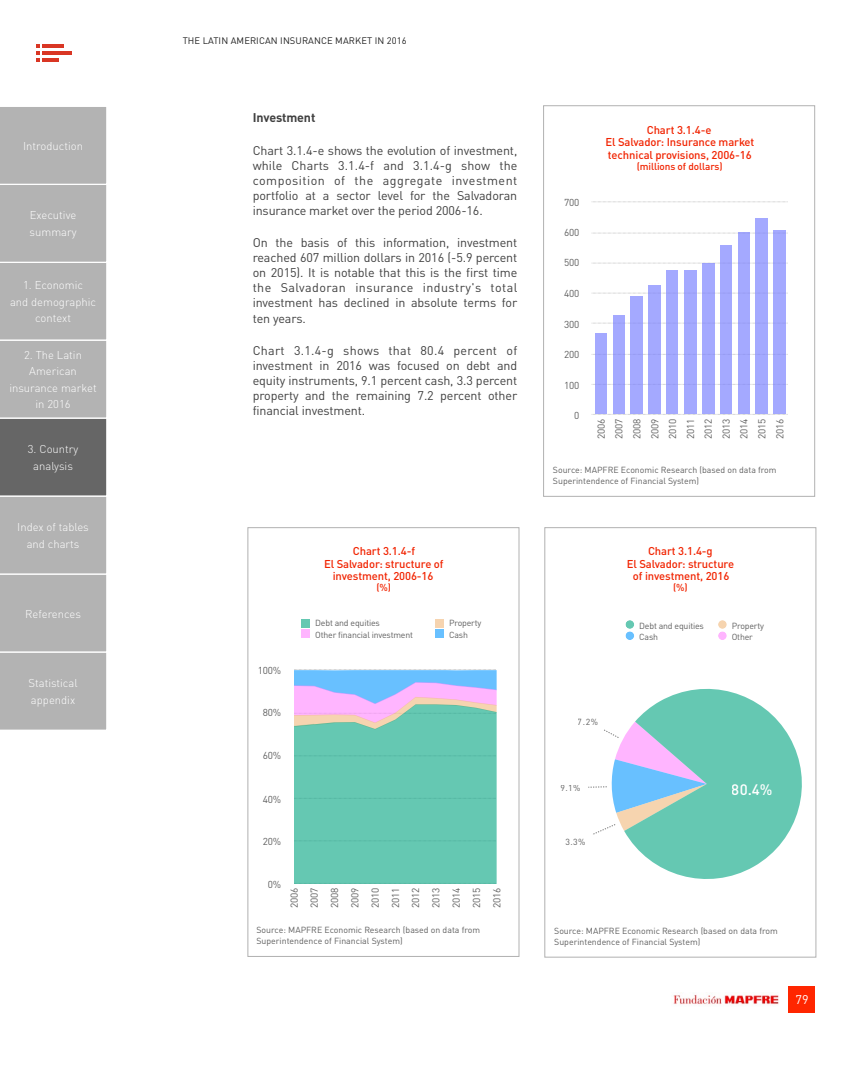
<style>
.page{position:relative;width:851px;height:1067px;background:#fff}
.page>*{position:absolute;margin:0;border:0;box-sizing:border-box;transform-origin:0 0}
.t1{font:500 15px "DIN Pro";color:#fff}
.t2{font:12.5px/15px "DIN Pro";letter-spacing:-.01em;color:#404040;text-align:justify}
.t3{font:700 12.5px "DIN Pro";letter-spacing:-.01em;color:#404040}
.t4{font:12.5px "DIN Pro";color:#fff}
.t5{font:500 11.25px/12.5px "DIN Pro";letter-spacing:-.01em;color:#f12402;text-align:center}
.t6{font:300 11.25px/16.2px "DIN Pro";color:#fff;text-align:center}
.t7{font:10px/17.9px "DIN Pro";letter-spacing:-.02em;color:#5f5f5f;text-align:justify}
.t8{font:500 10px "DIN Pro";letter-spacing:-.01em;color:#f12402}
.t9{font:9.38px "DIN Pro";letter-spacing:.01em;color:#212121}
.t10{font:8.75px/11.2px "DIN Pro";color:#5f5f5f}
.t11{font:8.75px "DIN Pro";letter-spacing:-.02em;color:#5f5f5f}
</style>
<div class="page">
<div style="left:788px;top:986px;width:26px;height:26px;background:#ff2600"></div>
<img style="left:673px;top:992px;width:106px;height:13px">
<div style="left:543px;top:105px;width:272px;height:392px;border:1px solid #a9a9a9"></div>
<svg style="left:591px;top:414px;width:197px;height:1px"></svg>
<svg style="left:591px;top:384px;width:197px;height:1px"></svg>
<svg style="left:591px;top:354px;width:197px;height:1px"></svg>
<svg style="left:591px;top:323px;width:197px;height:1px"></svg>
<svg style="left:591px;top:293px;width:197px;height:1px"></svg>
<svg style="left:591px;top:263px;width:197px;height:1px"></svg>
<svg style="left:591px;top:233px;width:197px;height:1px"></svg>
<svg style="left:593px;top:202px;width:192px;height:1px"></svg>
<div style="left:595px;top:334px;width:11px;height:80px;background:#a4a9ff"></div>
<div style="left:613px;top:315px;width:11px;height:99px;background:#a4a9ff"></div>
<div style="left:630px;top:296px;width:13px;height:118px;background:#a4a9ff"></div>
<div style="left:648px;top:285px;width:12px;height:129px;background:#a4a9ff"></div>
<div style="left:666px;top:270px;width:12px;height:144px;background:#a4a9ff"></div>
<div style="left:684px;top:270px;width:12px;height:144px;background:#a4a9ff"></div>
<div style="left:701px;top:264px;width:13px;height:150px;background:#a4a9ff"></div>
<div style="left:720px;top:245px;width:11px;height:169px;background:#a4a9ff"></div>
<div style="left:738px;top:232px;width:11px;height:182px;background:#a4a9ff"></div>
<div style="left:755px;top:219px;width:13px;height:195px;background:#a4a9ff"></div>
<div style="left:773px;top:230px;width:12px;height:184px;background:#a4a9ff"></div>
<div style="left:544px;top:527px;width:272px;height:430px;border:1px solid #a9a9a9"></div>
<div style="left:247px;top:527px;width:272px;height:430px;border:1px solid #a9a9a9"></div>
<svg style="left:294px;top:669px;width:202px;height:35px;background:#a9bdfa"></svg>
<svg style="left:294px;top:704px;width:202px;height:180px;background:#6ec7b4"></svg>
<div style="left:301px;top:619px;width:9px;height:8px;background:#65c8b2"></div>
<div style="left:435px;top:619px;width:9px;height:8px;background:#f6d4b0"></div>
<div style="left:301px;top:629px;width:9px;height:8px;background:#ffb5ff"></div>
<div style="left:435px;top:629px;width:9px;height:8px;background:#68c0ff"></div>
<svg style="left:626px;top:675px;width:189px;height:217px;fill:#65c8b2"></svg>
<svg style="left:588px;top:721px;width:118px;height:114px"></svg>
<div style="left:625px;top:620px;width:9px;height:9px;background:#01a481;border-radius:50%;opacity:.6"></div>
<div style="left:718px;top:620px;width:8px;height:9px;background:#f6d4af;border-radius:50%"></div>
<div style="left:625px;top:631px;width:9px;height:9px;background:#0096ff;border-radius:50%;opacity:.6"></div>
<div style="left:718px;top:631px;width:8px;height:9px;background:#ffb5ff;border-radius:50%"></div>
<svg style="left:0;top:107px;width:107px;height:623px;background:#ababab"></svg>
<hr style="left:42px;top:44px;width:22px;height:3px;background:#d93624">
<hr style="left:42px;top:52px;width:29px;height:3px;background:#d93624">
<hr style="left:42px;top:59px;width:17px;height:3px;background:#d93624">
<svg style="left:36px;top:44px;width:3px;height:18px"></svg>
<p class="t6" style="left:23px;top:137px;width:61px">Introduction</p>
<p class="t6" style="left:30px;top:207px;width:48px;text-align:left">Executive summary</p>
<p class="t6" style="left:10px;top:277px;width:88px">1. Economic<br>and demographic context</p>
<p class="t6" style="left:9px;top:346px;width:89px">2. The Latin<br>American insurance market in 2016</p>
<p class="t6" style="left:28px;top:441px;width:52px">3. Country analysis</p>
<p class="t6" style="left:17px;top:519px;width:73px">Index of tables and charts</p>
<p class="t6" style="left:25px;top:605px;width:57px">References</p>
<p class="t6" style="left:29px;top:674px;width:51px;text-align:left">Statistical appendix</p>
<p class="t9" style="left:183px;top:33px;width:225px">THE LATIN AMERICAN INSURANCE MARKET IN 2016</p>
<p class="t3" style="left:253px;top:107px;width:64px">Investment</p>
<p class="t2" style="left:253px;top:142px;width:266px">Chart 3.1.4-e shows the evolution of investment, while Charts 3.1.4-f and 3.1.4-g show the composition of the aggregate investment portfolio at a sector level for the Salvadoran insurance market over the period 2006-16.</p>
<p class="t2" style="left:253px;top:234px;width:266px">On the basis of this information, investment reached 607 million dollars in 2016 (-5.9 percent on 2015). It is notable that this is the first time the Salvadoran insurance industry's total investment has declined in absolute terms for ten years.</p>
<p class="t2" style="left:253px;top:342px;width:266px">Chart 3.1.4-g shows that 80.4 percent of investment in 2016 was focused on debt and equity instruments, 9.1 percent cash, 3.3 percent property and the remaining 7.2 percent other financial investment.</p>
<p class="t5" style="left:324px;top:543px;width:121px">Chart 3.1.4-f<br>El Salvador: structure of investment, 2006-16</p>
<p class="t8" style="left:376px;top:579px;width:16px">(%)</p>
<p class="t7" style="left:258px;top:660px;width:25px">100%</p>
<p class="t7" style="left:263px;top:703px;width:20px">80%</p>
<p class="t7" style="left:263px;top:745px;width:20px">60%</p>
<p class="t10" style="left:315px;top:616px;width:66px">Debt and equities</p>
<p class="t10" style="left:449px;top:616px;width:34px">Property</p>
<p class="t11" style="left:315px;top:627px;width:99px">Other financial investment</p>
<p class="t10" style="left:449px;top:628px;width:20px">Cash</p>
<p class="t7" style="left:263px;top:789px;width:20px">40%</p>
<p class="t7" style="left:263px;top:831px;width:20px">20%</p>
<p class="t7" style="left:268px;top:874px;width:15px">0%</p>
<p class="t7" style="left:283px;top:908px;width:22px;line-height:20.2px;rotate:-90deg">2006<br>2007<br>2008<br>2009<br>2010<br>2011<br>2012<br>2013<br>2014<br>2015<br>2016</p>
<p class="t10" style="left:256px;top:923px;width:225px">Source: MAPFRE Economic Research (based on data from<br>Superintendence of Financial System)</p>
<p class="t7" style="left:564px;top:193px;width:17px">700</p>
<p class="t7" style="left:564px;top:223px;width:17px">600</p>
<p class="t7" style="left:564px;top:253px;width:17px">500</p>
<p class="t7" style="left:564px;top:284px;width:17px">400</p>
<p class="t7" style="left:564px;top:314px;width:17px">300</p>
<p class="t7" style="left:564px;top:344px;width:17px">200</p>
<p class="t7" style="left:564px;top:375px;width:17px">100</p>
<p class="t7" style="left:574px;top:405px;width:7px">0</p>
<p class="t5" style="left:605px;top:122px;width:150px">Chart 3.1.4-e<br>El Salvador: Insurance market technical provisions, 2006-16</p>
<p class="t8" style="left:636px;top:158px;width:87px">(millions of dollars)</p>
<p class="t7" style="left:591px;top:439px;width:22px;rotate:-90deg">2006<br>2007<br>2008<br>2009<br>2010<br>2011<br>2012<br>2013<br>2014<br>2015<br>2016</p>
<p class="t10" style="left:553px;top:463px;width:225px">Source: MAPFRE Economic Research (based on data from<br>Superintendence of Financial System)</p>
<p class="t5" style="left:626px;top:543px;width:109px">Chart 3.1.4-g<br>El Salvador: structure of investment, 2016</p>
<p class="t8" style="left:673px;top:579px;width:16px">(%)</p>
<p class="t10" style="left:578px;top:715px;width:22px">7.2%</p>
<p class="t10" style="left:560px;top:781px;width:22px">9.1%</p>
<p class="t10" style="left:565px;top:835px;width:22px">3.3%</p>
<p class="t10" style="left:639px;top:619px;width:66px">Debt and equities</p>
<p class="t10" style="left:731px;top:619px;width:34px">Property</p>
<p class="t10" style="left:639px;top:630px;width:20px">Cash</p>
<p class="t10" style="left:731px;top:630px;width:23px">Other</p>
<p class="t1" style="left:731px;top:777px;width:42px">80.4%</p>
<p class="t10" style="left:554px;top:924px;width:225px">Source: MAPFRE Economic Research (based on data from<br>Superintendence of Financial System)</p>
<p class="t4" style="left:795px;top:989px;width:15px">79</p>
</div>
